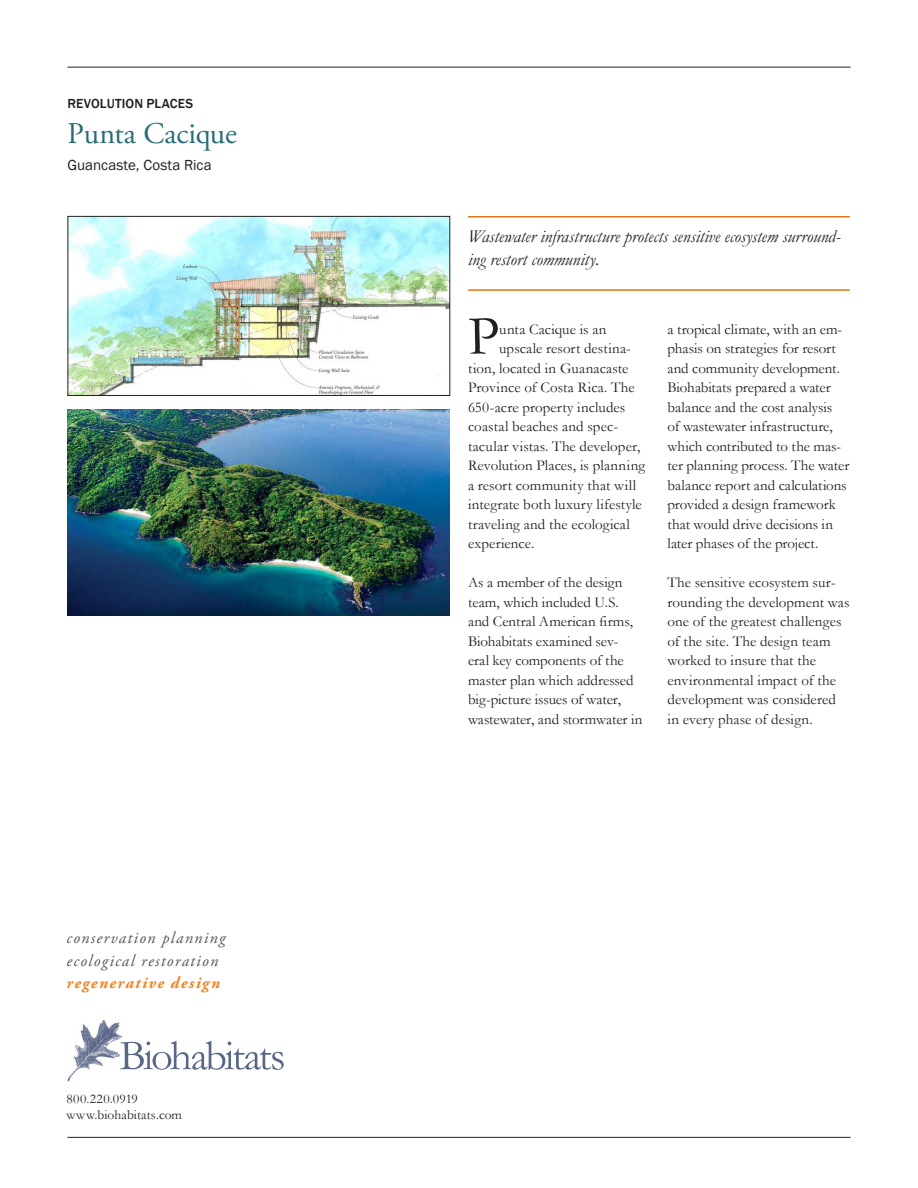
<style>
.page{position:relative;width:918px;height:1188px;background:#fff}
.page>*{position:absolute;margin:0;border:0;box-sizing:border-box;transform-origin:0 0}
.text_with_initial_ca{font:55.5px "Garamond";color:#231f20}
.head_2{font:30px "Adobe Garamond Pro";letter-spacing:-.005em;color:#296d78}
.box_nested_items{font:italic 18px/22.5px "Garamond";letter-spacing:-.005em;color:#231f20}
.areas_of_service-oth{font:italic 16.5px "Adobe Garamond Pro";letter-spacing:.08em;color:#57585a}
.area_of_service-this{font:italic 700 16.5px "Adobe Garamond Pro";letter-spacing:.09em;color:#f58220}
.text{font:15px/19.5px "Garamond";color:#231f20}
.text_with_initial_ca-2{font:15px "Garamond";letter-spacing:.005em;color:#231f20}
.head_3{font:15px "Franklin Gothic";letter-spacing:.005em;color:#231f20}
.phone_web{font:13.5px "Garamond";letter-spacing:.005em;color:#231f20}
.head_1{font:500 13.5px "Franklin Gothic";letter-spacing:.01em;color:#231f20}
.phone_web-2{font:13.5px "Garamond";letter-spacing:.025em;color:#231f20}
</style>
<div class="page">
<hr style="left:468px;top:216px;width:382px;height:2px;background:#de761b">
<hr style="left:468px;top:289px;width:382px;height:2px;background:#de761b">
<img style="left:70px;top:218px;width:378px;height:176px">
<div style="left:68px;top:216px;width:382px;height:180px;border:1px solid #231f20"></div>
<img style="left:68px;top:410px;width:382px;height:206px">
<hr style="left:68px;top:67px;width:782px;height:1px;background:#231f20">
<img style="left:68px;top:1020px;width:55px;height:61px">
<svg style="left:120px;top:1041px;width:164px;height:29px"></svg>
<hr style="left:68px;top:1137px;width:782px;height:1px;background:#231f20">
<p class="head_1" style="left:68px;top:96px;width:127px">REVOLUTION PLACES</p>
<p class="head_2" style="left:68px;top:115px;width:171px">Punta Cacique</p>
<p class="head_3" style="left:68px;top:156px;width:146px">Guancaste, Costa Rica</p>
<p class="areas_of_service-oth" style="left:67px;top:928px;width:160px">conservation planning</p>
<p class="areas_of_service-oth" style="left:67px;top:951px;width:153px">ecological restoration</p>
<p class="area_of_service-this" style="left:67px;top:974px;width:155px">regenerative design</p>
<p class="phone_web-2" style="left:67px;top:1090px;width:73px">800.220.0919</p>
<p class="phone_web" style="left:67px;top:1106px;width:117px">www.biohabitats.com</p>
<p class="box_nested_items" style="left:468px;top:225px;width:374px">Wastewater infrastructure protects sensitive ecosystem surround&shy;ing restort community.</p>
<p class="text_with_initial_ca" style="left:468px;top:299px;width:33px">P</p>
<p class="text_with_initial_ca-2" style="left:499px;top:319px;width:109px">unta Cacique is an</p>
<p class="text_with_initial_ca-2" style="left:499px;top:339px;width:133px">upscale resort destina-</p>
<p class="text_with_initial_ca-2" style="left:468px;top:358px;width:162px">tion, located in Guanacaste</p>
<p class="text_with_initial_ca-2" style="left:468px;top:378px;width:168px">Province of Costa Rica. The</p>
<p class="text_with_initial_ca-2" style="left:468px;top:397px;width:159px">650-acre property includes</p>
<p class="text_with_initial_ca-2" style="left:468px;top:417px;width:152px">coastal beaches and spec-</p>
<p class="text_with_initial_ca-2" style="left:468px;top:436px;width:174px">tacular vistas. The developer,</p>
<p class="text_with_initial_ca-2" style="left:468px;top:456px;width:179px">Revolution Places, is planning</p>
<p class="text_with_initial_ca-2" style="left:468px;top:475px;width:170px">a resort community that will</p>
<p class="text_with_initial_ca-2" style="left:468px;top:495px;width:175px">integrate both luxury lifestyle</p>
<p class="text_with_initial_ca-2" style="left:468px;top:514px;width:163px">traveling and the ecological</p>
<p class="text_with_initial_ca-2" style="left:468px;top:534px;width:68px">experience.</p>
<p class="text" style="left:468px;top:572px;width:176px">As a member of the design team, which included U.S. and Central American firms,<br>Biohabitats examined sev&shy;eral key components of the master plan which addressed big-picture issues of water, wastewater, and stormwater in</p>
<p class="text" style="left:668px;top:319px;width:183px">a tropical climate, with an em&shy;phasis on strategies for resort and community development.<br>Biohabitats prepared a water balance and the cost analysis<br>of wastewater infrastructure, which contributed to the mas&shy;ter planning process. The water balance report and calculations provided a design framework that would drive decisions in later phases of the project.</p>
<p class="text" style="left:668px;top:572px;width:184px">The sensitive ecosystem sur&shy;rounding the development was one of the greatest challenges of the site. The design team worked to insure that the environmental impact of the development was considered in every phase of design.</p>
</div>
